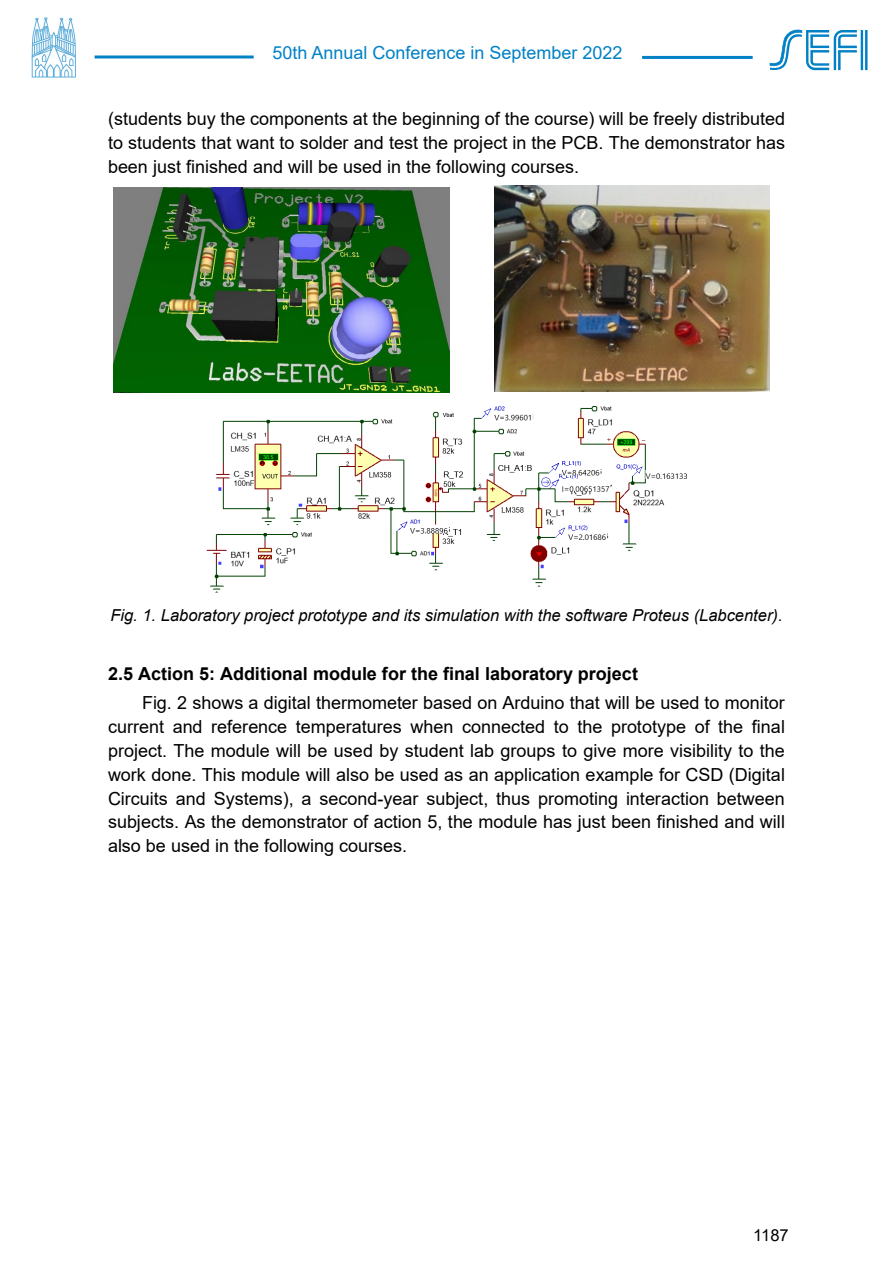
<style>
.page{position:relative;width:893px;height:1263px;background:#fff}
.page>*{position:absolute;margin:0;border:0;box-sizing:border-box;transform-origin:0 0}
.t1{font:18px/23.9px "Arial";color:#000;text-align:justify}
.t2{font:700 18px "Arial";color:#000}
.t3{font:18px "Arial";color:#0081c6}
.t4{font:italic 16.5px "Arial";color:#000}
.t5{font:16.5px "Arial";color:#000}
</style>
<div class="page">
<svg style="left:770px;top:30px;width:97px;height:41px"></svg>
<hr style="left:642px;top:56px;width:111px;height:3px;background:#0081c6">
<hr style="left:95px;top:56px;width:159px;height:2px;background:#0081c6">
<img style="left:31px;top:17px;width:45px;height:61px">
<img style="left:113px;top:188px;width:336px;height:204px">
<img style="left:494px;top:185px;width:275px;height:207px">
<img style="left:206px;top:406px;width:480px;height:187px">
<p class="t3" style="left:272px;top:41px;width:352px">50th Annual Conference in September 2022</p>
<p class="t1" style="left:108px;top:107px;width:679px">(students buy the components at the beginning of the course) will be freely distributed to students that want to solder and test the project in the PCB. The demonstrator has been just finished and will be used in the following courses.</p>
<p class="t4" style="left:110px;top:604px;width:674px">Fig. 1. Laboratory project prototype and its simulation with the software Proteus (Labcenter).</p>
<p class="t2" style="left:108px;top:661px;width:531px">2.5 Action 5: Additional module for the final laboratory project</p>
<p class="t1" style="left:108px;top:691px;width:678px;text-indent:34px">Fig. 2 shows a digital thermometer based on Arduino that will be used to monitor current and reference temperatures when connected to the prototype of the final project. The module will be used by student lab groups to give more visibility to the work done. This module will also be used as an application example for CSD (Digital Circuits and Systems), a second-year subject, thus promoting interaction between subjects. As the demonstrator of action 5, the module has just been finished and will also be used in the following courses.</p>
<p class="t5" style="left:753px;top:1223px;width:37px">1187</p>
</div>
